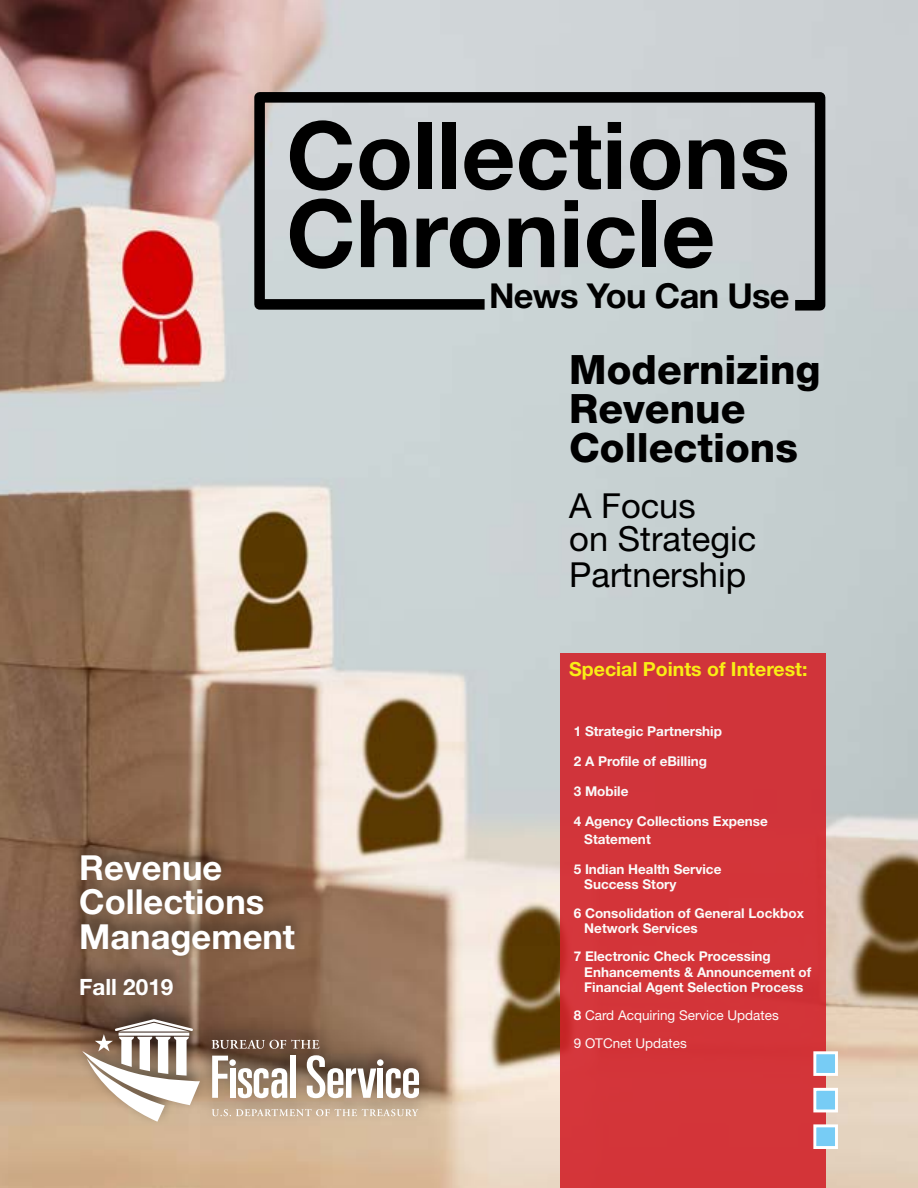
<style>
.page{position:relative;width:918px;height:1188px;background:#fff}
.page>*{position:absolute;margin:0;border:0;box-sizing:border-box;transform-origin:0 0}
.t1{font:700 93.75px/78.2px "Helvetica Neue LT Std";color:#000}
.t2{font:800 40.5px/39px "Helvetica Neue LT Std";color:#000}
.t3{font:700 34.5px/34.5px "Helvetica Neue LT Std";color:#fff}
.t4{font:34.5px/33px "Helvetica Neue LT Std";color:#000}
.t5{font:700 34.35px "Helvetica Neue LT Std";letter-spacing:-.02em;color:#000}
.t6{font:700 22.5px "Helvetica Neue LT Std";color:#fff}
.t7{font:700 19.5px "Helvetica Neue LT Std";color:#fff200}
.t8{font:700 13.5px/15px "Helvetica Neue LT Std";color:#fff}
.t9{font:13.5px/28.2px "Helvetica Neue LT Std";color:#fff}
.s1{font-weight:700}
</style>
<div class="page">
<img style="left:0;top:0;width:918px;height:1188px">
<div style="left:560px;top:653px;width:265px;height:535px;background:#d3343a"></div>
<div style="left:67px;top:833px;width:241px;height:168px;background:#000;opacity:.5"></div>
<svg style="left:249px;top:87px;width:582px;height:229px;background:#b9bec0"></svg>
<div style="left:71px;top:999px;width:361px;height:128px;background:#000;opacity:.5"></div>
<svg style="left:212px;top:1056px;width:16px;height:42px"></svg>
<div style="left:230px;top:1068px;width:5px;height:30px;background:#fff"></div>
<svg style="left:238px;top:1068px;width:49px;height:30px"></svg>
<div style="left:290px;top:1056px;width:6px;height:42px;background:#fff"></div>
<svg style="left:307px;top:1055px;width:69px;height:43px"></svg>
<div style="left:378px;top:1068px;width:5px;height:30px;background:#fff"></div>
<svg style="left:386px;top:1068px;width:33px;height:30px"></svg>
<div style="left:377px;top:1059px;width:7px;height:7px;background:#fff;border-radius:50%"></div>
<div style="left:229px;top:1059px;width:7px;height:7px;background:#fff;border-radius:50%"></div>
<svg style="left:212px;top:1040px;width:107px;height:9px"></svg>
<svg style="left:82px;top:1019px;width:118px;height:103px"></svg>
<svg style="left:212px;top:1109px;width:206px;height:7px"></svg>
<div style="left:813px;top:1051px;width:25px;height:25px;background:#77ccf5;border:3px solid #fff"></div>
<div style="left:813px;top:1088px;width:25px;height:24px;background:#77ccf5;border:3px solid #fff"></div>
<div style="left:813px;top:1124px;width:25px;height:25px;background:#77ccf5;border:3px solid #fff"></div>
<h1 class="t1" style="left:286px;top:114px;width:505px">Collections<br>Chronicle</h1>
<h3 class="t5" style="left:489px;top:275px;width:302px">News You Can Use</h3>
<h2 class="t2" style="left:569px;top:350px;width:253px">Modernizing<br>Revenue<br>Collections</h2>
<h3 class="t4" style="left:569px;top:488px;width:189px">A Focus<br>on Strategic</h3>
<h3 class="t4" style="left:569px;top:557px;width:178px">Partnership</h3>
<h3 class="t3" style="left:79px;top:849px;width:217px">Revenue<br>Collections<br>Management</h3>
<h3 class="t6" style="left:79px;top:973px;width:96px">Fall 2019</h3>
<h3 class="t7" style="left:569px;top:657px;width:240px">Special Points of Interest:</h3>
<p class="t8" style="left:574px;top:724px;width:150px">1 Strategic Partnership</p>
<p class="t8" style="left:574px;top:754px;width:135px">2 A Profile of eBilling</p>
<p class="t8" style="left:574px;top:784px;width:56px">3 Mobile</p>
<p class="t8" style="left:584px;top:812px;width:185px;line-height:18px;text-indent:-11px">4 Agency Collections Expense<br>Statement</p>
<p class="t8" style="left:584px;top:862px;width:139px;text-indent:-11px">5 Indian Health Service<br>Success Story</p>
<p class="t8" style="left:584px;top:905px;width:221px;text-indent:-11px">6 Consolidation of General Lockbox<br>Network Services</p>
<p class="t8" style="left:584px;top:948px;width:229px;line-height:15.6px;text-indent:-11px">7 Electronic Check Processing<br>Enhancements &amp; Announcement of<br>Financial Agent Selection Process</p>
<p class="t9" style="left:574px;top:1001px;width:207px"><span class="s1">8</span> Card Acquiring Service Updates<br>9 OTCnet Updates</p>
</div>
